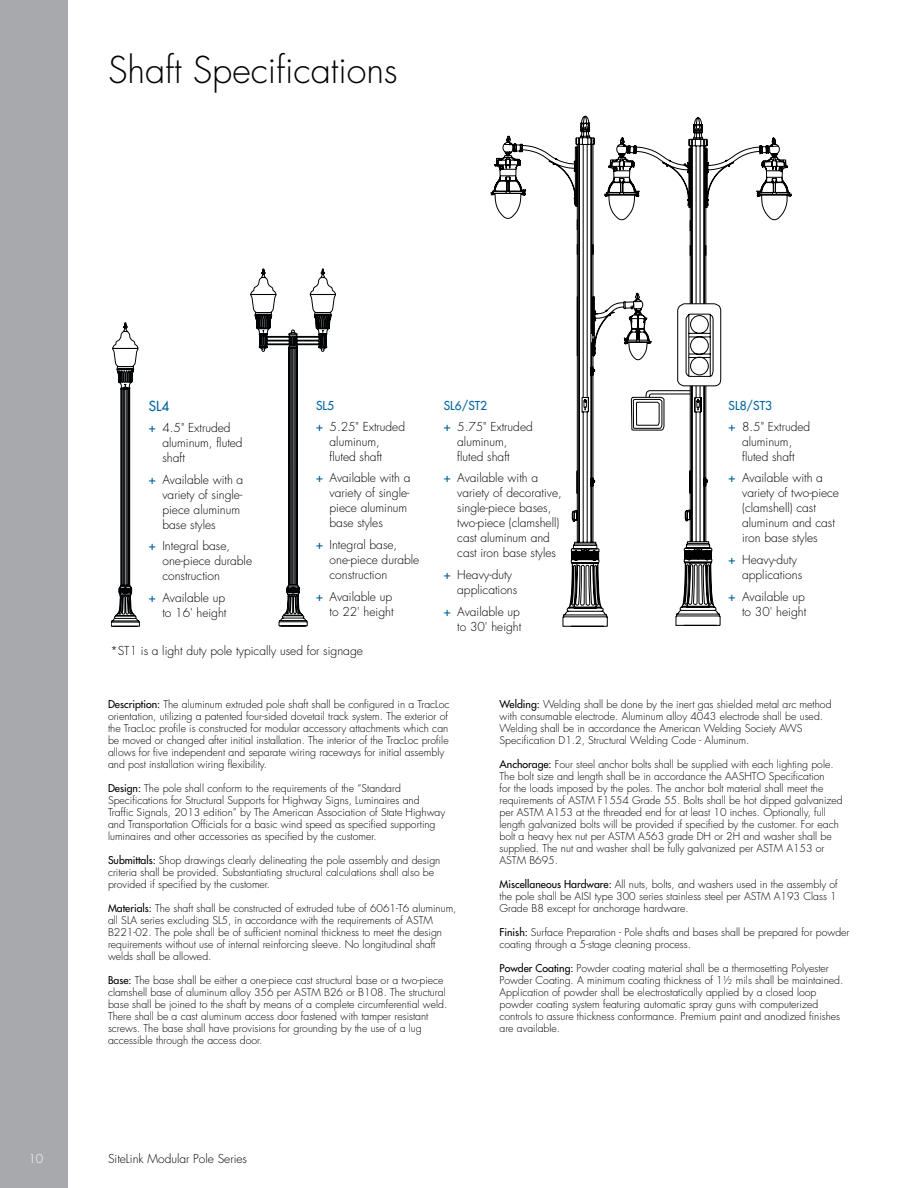
<style>
.page{position:relative;width:918px;height:1188px;background:#fff}
.page>*{position:absolute;margin:0;border:0;box-sizing:border-box;transform-origin:0 0}
.t1{font:300 36px "Futura Std";color:#000}
.t2{font:500 13.5px "Futura Std";color:#0065a4}
.t3{font:300 12px/15px "Futura Std";color:#000}
.t4{font:300 12px "Futura Std";color:#fff}
.t5{font:300 10.5px/12px "Futura Std";color:#000}
.s1{font-weight:500;color:#005c97}
.s2{font-weight:500;color:#0065a4}
.s3{font-weight:500}
</style>
<div class="page">
<svg style="left:490px;top:116px;width:302px;height:511px"></svg>
<svg style="left:631px;top:117px;width:90px;height:370px"></svg>
<svg style="left:111px;top:268px;width:225px;height:359px"></svg>
<div style="left:0;top:0;width:68px;height:1188px;background:#a7a9ac"></div>
<h1 class="t1" style="left:108px;top:48px;width:291px">Shaft Specifications</h1>
<p class="t2" style="left:149px;top:397px;width:22px">SL4</p>
<p class="t3" style="left:162px;top:420px;width:82px;text-indent:-14px"><span class="s1">+</span> 4.5" Extruded aluminum, fluted shaft</p>
<p class="t3" style="left:162px;top:472px;width:82px;text-indent:-14px"><span class="s1">+</span> Available with a variety of single&shy;piece aluminum base styles</p>
<p class="t3" style="left:162px;top:539px;width:91px;text-indent:-14px"><span class="s1">+</span> Integral base, one-piece durable construction</p>
<p class="t3" style="left:149px;top:591px;width:79px;text-align:right"><span class="s1">+</span> Available up to 16' height</p>
<p class="t3" style="left:316px;top:395px;width:91px;line-height:21px"><span class="s2">SL5<br></span><span class="s1">+</span> 5.25" Extruded</p>
<p class="t3" style="left:330px;top:434px;width:54px">aluminum, fluted shaft</p>
<p class="t3" style="left:330px;top:471px;width:82px;text-indent:-14px"><span class="s1">+</span> Available with a variety of single&shy;piece aluminum base styles</p>
<p class="t3" style="left:330px;top:538px;width:91px;text-indent:-14px"><span class="s1">+</span> Integral base, one-piece durable construction</p>
<p class="t3" style="left:316px;top:589px;width:79px;text-align:right"><span class="s1">+</span> Available up to 22' height</p>
<p class="t3" style="left:110px;top:644px;width:254px">*ST1 is a light duty pole typically used for signage</p>
<p class="t3" style="left:444px;top:395px;width:91px;line-height:21px"><span class="s2">SL6/ST2<br></span><span class="s1">+</span> 5.75" Extruded</p>
<p class="t3" style="left:457px;top:434px;width:54px">aluminum, fluted shaft</p>
<p class="t3" style="left:457px;top:471px;width:106px;text-indent:-14px"><span class="s1">+</span> Available with a variety of decorative, single-piece bases, two-piece (clamshell) cast aluminum and cast iron base styles</p>
<p class="t3" style="left:457px;top:568px;width:62px;text-indent:-14px"><span class="s1">+</span> Heavy-duty applications</p>
<p class="t3" style="left:444px;top:604px;width:79px;text-align:right"><span class="s1">+</span> Available up to 30' height</p>
<p class="t3" style="left:729px;top:395px;width:83px;line-height:21px"><span class="s2">SL8/ST3<br></span><span class="s1">+</span> 8.5" Extruded</p>
<p class="t3" style="left:742px;top:434px;width:54px">aluminum, fluted shaft</p>
<p class="t3" style="left:742px;top:471px;width:98px;text-indent:-14px"><span class="s1">+</span> Available with a variety of two-piece (clamshell) cast aluminum and cast iron base styles</p>
<p class="t3" style="left:742px;top:553px;width:62px;text-indent:-14px"><span class="s1">+</span> Heavy-duty applications</p>
<p class="t3" style="left:729px;top:589px;width:79px;text-align:right"><span class="s1">+</span> Available up to 30' height</p>
<p class="t5" style="left:108px;top:698px;width:343px"><span class="s3">Description:</span> The aluminum extruded pole shaft shall be configured in a TracLoc orientation, utilizing a patented four-sided dovetail track system. The exterior of the TracLoc profile is constructed for modular accessory attachments which can be moved or changed after initial installation. The interior of the TracLoc profile allows for five independent and separate wiring raceways for initial assembly and post installation wiring flexibility.</p>
<p class="t5" style="left:108px;top:782px;width:339px"><span class="s3">Design:</span> The pole shall conform to the requirements of the “Standard Specifications for Structural Supports for Highway Signs, Luminaires and Traffic Signals, 2013 edition” by The American Association of State Highway and Transportation Officials for a basic wind speed as specified supporting luminaires and other accessories as specified by the customer.</p>
<p class="t5" style="left:108px;top:854px;width:334px"><span class="s3">Submittals:</span> Shop drawings clearly delineating the pole assembly and design criteria shall be provided. Substantiating structural calculations shall also be provided if specified by the customer.</p>
<p class="t5" style="left:108px;top:902px;width:350px"><span class="s3">Materials:</span> The shaft shall be constructed of extruded tube of 6061-T6 aluminum, all SLA series excluding SL5, in accordance with the requirements of ASTM B221-02. The pole shall be of sufficient nominal thickness to meet the design requirements without use of internal reinforcing sleeve. No longitudinal shaft welds shall be allowed.</p>
<p class="t5" style="left:108px;top:974px;width:341px"><span class="s3">Base:</span> The base shall be either a one-piece cast structural base or a two-piece clamshell base of aluminum alloy 356 per ASTM B26 or B108. The structural base shall be joined to the shaft by means of a complete circumferential weld.<br>There shall be a cast aluminum access door fastened with tamper resistant screws. The base shall have provisions for grounding by the use of a lug accessible through the access door.</p>
<p class="t4" style="left:28px;top:1152px;width:16px">10</p>
<p class="t3" style="left:108px;top:1152px;width:141px">SiteLink Modular Pole Series</p>
<p class="t5" style="left:500px;top:698px;width:334px"><span class="s3">Welding:</span> Welding shall be done by the inert gas shielded metal arc method with consumable electrode. Aluminum alloy 4043 electrode shall be used.<br>Welding shall be in accordance the American Welding Society AWS Specification D1.2, Structural Welding Code - Aluminum.</p>
<p class="t5" style="left:500px;top:758px;width:345px"><span class="s3">Anchorage:</span> Four steel anchor bolts shall be supplied with each lighting pole.<br>The bolt size and length shall be in accordance the AASHTO Specification<br>for the loads imposed by the poles. The anchor bolt material shall meet the requirements of ASTM F1554 Grade 55. Bolts shall be hot dipped galvanized per ASTM A153 at the threaded end for at least 10 inches. Optionally, full length galvanized bolts will be provided if specified by the customer. For each bolt a heavy hex nut per ASTM A563 grade DH or 2H and washer shall be supplied. The nut and washer shall be fully galvanized per ASTM A153 or ASTM B695.</p>
<p class="t5" style="left:500px;top:878px;width:340px;text-align:justify"><span class="s3">Miscellaneous Hardware:</span> All nuts, bolts, and washers used in the assembly of the pole shall be AISI type 300 series stainless steel per ASTM A193 Class 1<br>Grade B8 except for anchorage hardware.</p>
<p class="t5" style="left:500px;top:926px;width:352px"><span class="s3">Finish:</span> Surface Preparation - Pole shafts and bases shall be prepared for powder coating through a 5-stage cleaning process.</p>
<p class="t5" style="left:500px;top:962px;width:345px"><span class="s3">Powder Coating:</span> Powder coating material shall be a thermosetting Polyester Powder Coating. A minimum coating thickness of 1½ mils shall be maintained.<br>Application of powder shall be electrostatically applied by a closed loop powder coating system featuring automatic spray guns with computerized controls to assure thickness conformance. Premium paint and anodized finishes are available.</p>
</div>
